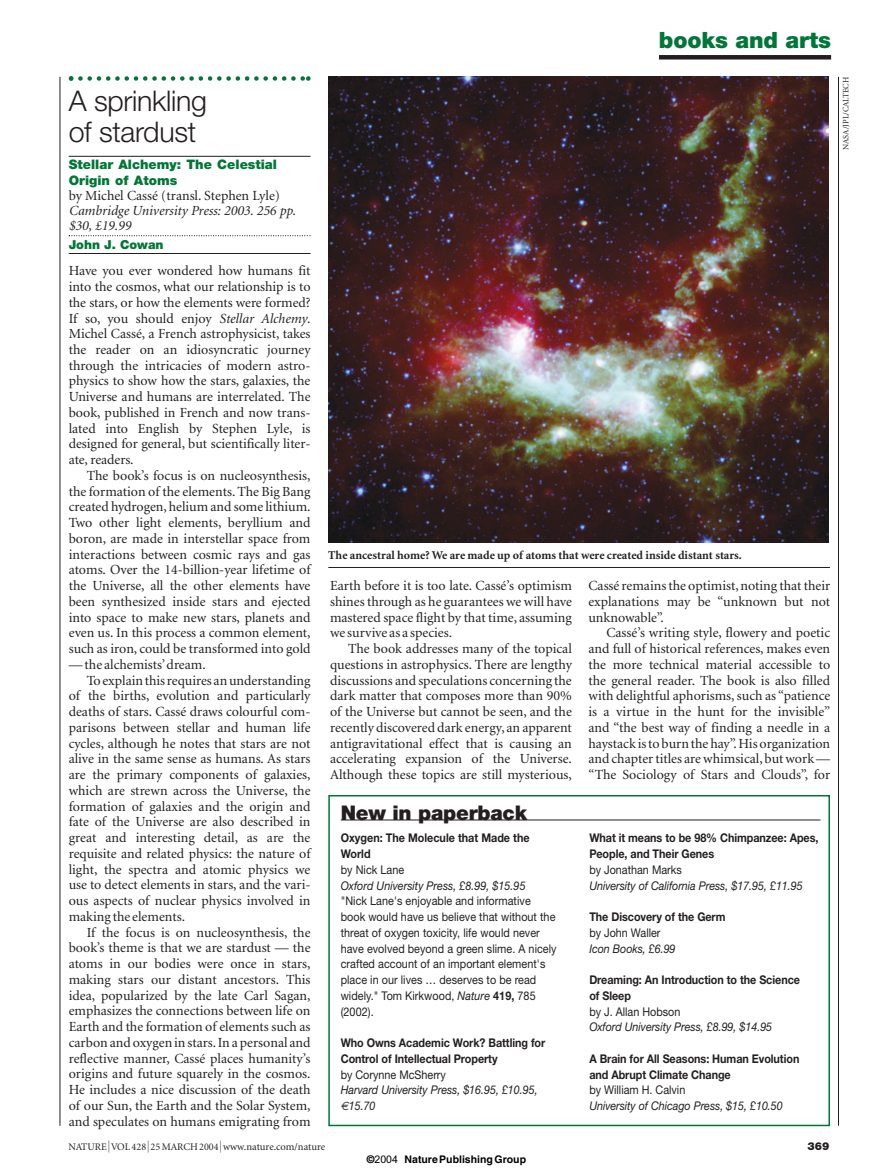
<style>
.page{position:relative;width:893px;height:1173px;background:#fff}
.page>*{position:absolute;margin:0;border:0;box-sizing:border-box;transform-origin:0 0}
.t1{font:300 28.5px/31.5px "Helvetica Neue";letter-spacing:-.01em;color:#231f20}
.t2{font:900 22.5px "Helvetica Neue";letter-spacing:-.005em;color:#007739}
.t3{font:900 20.25px "Helvetica Neue";letter-spacing:-.01em;color:#231f20}
.t4{font:13.95px/15.8px "Minion";color:#231f20;text-align:justify}
.t5{font:italic 13.95px/15px "Minion";color:#231f20}
.t6{font:900 13.2px/15.8px "Helvetica Neue";color:#007739}
.t7{font:900 12.3px "Helvetica Neue";color:#007739}
.t8{font:12px/15.8px "Helvetica Neue";letter-spacing:.005em;color:#231f20;scale:.9 1}
.t9{font:700 12px/15.8px "Helvetica Neue";letter-spacing:-.005em;color:#231f20;scale:.9 1}
.t10{font:italic 12px/15.8px "Helvetica Neue";letter-spacing:-.005em;color:#231f20;scale:.9 1}
.t11{font:700 12px "Minion";color:#231f20}
.t12{font:900 10.8px "Helvetica Neue";color:#231f20}
.t13{font:700 10.5px "Helvetica";color:#000}
.t14{font:10.2px "Minion";color:#231f20}
.t15{font:8.25px "Minion";color:#231f20}
.s1{font-style:italic}
.s2{font-weight:700}
.s3{font-family:"Euro Sans"}
.s4{font-family:"Helvetica Neue";font-weight:300;font-size:12px}
.s5{font-size:10.5px}
.s6{font-family:"Arial";font-weight:400}
</style>
<div class="page">
<div style="left:659px;top:55px;width:172px;height:5px;background:#231f20"></div>
<hr style="left:60px;top:77px;width:1px;height:1049px;background:#231f20">
<hr style="left:838px;top:77px;width:1px;height:1049px;background:#231f20">
<svg style="left:69px;top:76px;width:241px;height:5px"></svg>
<hr style="left:69px;top:156px;width:241px;height:1px;background:#231f20">
<svg style="left:69px;top:235px;width:241px;height:1px"></svg>
<hr style="left:69px;top:253px;width:241px;height:1px;background:#231f20">
<img style="left:328px;top:77px;width:500px;height:466px">
<div style="left:328px;top:795px;width:502px;height:331px;border:2px solid #007739"></div>
<hr style="left:341px;top:820px;width:479px;height:1px;background:#231f20">
<hr style="left:328px;top:567px;width:502px;height:1px;background:#231f20">
<h2 class="t2" style="left:659px;top:32px;width:174px">books and arts</h2>
<h1 class="t1" style="left:69px;top:88px;width:140px">A sprinkling of stardust</h1>
<p class="t6" style="left:69px;top:158px;width:210px">Stellar Alchemy: The Celestial<br>Origin of Atoms</p>
<p class="t4" style="left:69px;top:188px;width:213px">by Michel Cassé (transl. Stephen Lyle)</p>
<p class="t5" style="left:69px;top:204px;width:229px">Cambridge University Press: 2003. 256 pp. $30, £19.99</p>
<p class="t7" style="left:69px;top:240px;width:96px">John J. Cowan</p>
<p class="t4" style="left:69px;top:264px;width:243px">Have you ever wondered how humans fit into the cosmos, what our relationship is to the stars, or how the elements were formed?<br>If so, you should enjoy <span class="s1">Stellar Alchemy</span>.<br>Michel Cassé, a French astrophysicist, takes the reader on an idiosyncratic journey through the intricacies of modern astro&shy;physics to show how the stars, galaxies, the Universe and humans are interrelated. The book, published in French and now trans&shy;lated into English by Stephen Lyle, is designed for general, but scientifically liter&shy;ate, readers.</p>
<p class="t4" style="left:69px;top:469px;width:243px;text-indent:18px">The book’s focus is on nucleosynthesis, the formation of the elements. The Big Bang created hydrogen, helium and some lithium.<br>Two other light elements, beryllium and boron, are made in interstellar space from interactions between cosmic rays and gas atoms. Over the 14-billion-year lifetime of the Universe, all the other elements have been synthesized inside stars and ejected into space to make new stars, planets and even us. In this process a common element, such as iron, could be transformed into gold</p>
<p class="t4" style="left:69px;top:658px;width:138px">— the alchemists’dream.</p>
<p class="t4" style="left:87px;top:674px;width:225px">Toexplain this requires an understanding</p>
<p class="t4" style="left:69px;top:689px;width:243px">of the births, evolution and particularly</p>
<p class="t4" style="left:69px;top:705px;width:243px">deaths of stars. Cassé draws colourful com-</p>
<p class="t4" style="left:69px;top:721px;width:243px">parisons between stellar and human life</p>
<p class="t4" style="left:69px;top:737px;width:243px">cycles, although he notes that stars are not</p>
<p class="t4" style="left:69px;top:752px;width:243px">alive in the same sense as humans. As stars</p>
<p class="t4" style="left:69px;top:768px;width:243px">are the primary components of galaxies,</p>
<p class="t4" style="left:69px;top:784px;width:243px">which are strewn across the Universe, the</p>
<p class="t4" style="left:69px;top:800px;width:243px">formation of galaxies and the origin and</p>
<p class="t4" style="left:69px;top:815px;width:243px">fate of the Universe are also described in</p>
<p class="t4" style="left:69px;top:831px;width:243px">great and interesting detail, as are the</p>
<p class="t4" style="left:69px;top:847px;width:243px">requisite and related physics: the nature of</p>
<p class="t4" style="left:69px;top:863px;width:243px">light, the spectra and atomic physics we</p>
<p class="t4" style="left:69px;top:878px;width:243px">use to detect elements in stars, and the vari-</p>
<p class="t4" style="left:69px;top:894px;width:243px">ous aspects of nuclear physics involved in</p>
<p class="t4" style="left:69px;top:910px;width:118px">making the elements.</p>
<p class="t4" style="left:87px;top:926px;width:225px">If the focus is on nucleosynthesis, the</p>
<p class="t4" style="left:69px;top:941px;width:243px">book’s theme is that we are stardust — the</p>
<p class="t4" style="left:69px;top:957px;width:243px">atoms in our bodies were once in stars,</p>
<p class="t4" style="left:69px;top:973px;width:243px">making stars our distant ancestors. This</p>
<p class="t4" style="left:69px;top:989px;width:243px">idea, popularized by the late Carl Sagan,</p>
<p class="t4" style="left:69px;top:1004px;width:243px">emphasizes the connections between life on</p>
<p class="t4" style="left:69px;top:1020px;width:243px">Earth and the formation of elements such as</p>
<p class="t4" style="left:69px;top:1036px;width:243px">carbon and oxygen in stars.In a personal and</p>
<p class="t4" style="left:69px;top:1052px;width:243px">reflective manner, Cassé places humanity’s</p>
<p class="t4" style="left:69px;top:1067px;width:243px">origins and future squarely in the cosmos.</p>
<p class="t4" style="left:69px;top:1083px;width:243px">He includes a nice discussion of the death</p>
<p class="t4" style="left:69px;top:1099px;width:243px">of our Sun, the Earth and the Solar System,</p>
<p class="t4" style="left:69px;top:1115px;width:243px">and speculates on humans emigrating from</p>
<p class="t11" style="left:328px;top:550px;width:415px">The ancestral home? We are made up of atoms that were created inside distant stars.</p>
<p class="t4" style="left:330px;top:579px;width:243px">Earth before it is too late. Cassé’s optimism shines through as he guarantees we will have mastered space flight by that time, assuming we survive as a species.</p>
<p class="t4" style="left:330px;top:642px;width:243px;text-indent:18px">The book addresses many of the topical questions in astrophysics. There are lengthy discussions and speculations concerning the dark matter that composes more than 90% of the Universe but cannot be seen, and the recently discovered dark energy, an apparent antigravitational effect that is causing an accelerating expansion of the Universe.<br>Although these topics are still mysterious,</p>
<h3 class="t3" style="left:341px;top:805px;width:188px">New in paperback</h3>
<p class="t9" style="left:341px;top:831px;width:211px">Oxygen: The Molecule that Made the<br>World</p>
<p class="t8" style="left:341px;top:863px;width:72px">by Nick Lane</p>
<p class="t10" style="left:341px;top:879px;width:207px">Oxford University Press, £8.99, $15.95</p>
<p class="t8" style="left:341px;top:894px;width:241px">"Nick Lane's enjoyable and informative book would have us believe that without the threat of oxygen toxicity, life would never have evolved beyond a green slime. A nicely crafted account of an important element's place in our lives … deserves to be read widely." Tom Kirkwood, <span class="s1">Nature</span> <span class="s2">419,</span> 785 (2002).</p>
<p class="t9" style="left:341px;top:1036px;width:229px">Who Owns Academic Work? Battling for<br>Control of Intellectual Property</p>
<p class="t8" style="left:341px;top:1068px;width:118px">by Corynne McSherry</p>
<p class="t10" style="left:341px;top:1083px;width:220px">Harvard University Press, $16.95, £10.95, <span class="s3">€</span>15.70</p>
<p class="t4" style="left:588px;top:579px;width:243px">Cassé remains the optimist, noting that their explanations may be “unknown but not unknowable”.</p>
<p class="t4" style="left:588px;top:626px;width:243px;text-indent:18px">Cassé’s writing style, flowery and poetic and full of historical references, makes even the more technical material accessible to the general reader. The book is also filled with delightful aphorisms, such as “patience is a virtue in the hunt for the invisible’’ and “the best way of finding a needle in a haystack is to burn the hay”.His organization and chapter titles are whimsical, but work — “The Sociology of Stars and Clouds”, for</p>
<p class="t9" style="left:589px;top:831px;width:256px">What it means to be 98% Chimpanzee: Apes,<br>People, and Their Genes</p>
<p class="t8" style="left:589px;top:863px;width:104px">by Jonathan Marks</p>
<p class="t10" style="left:589px;top:879px;width:239px">University of California Press, $17.95, £11.95</p>
<p class="t9" style="left:589px;top:910px;width:153px">The Discovery of the Germ</p>
<p class="t8" style="left:589px;top:926px;width:81px">by John Waller</p>
<p class="t10" style="left:589px;top:942px;width:97px">Icon Books, £6.99</p>
<p class="t9" style="left:589px;top:973px;width:235px">Dreaming: An Introduction to the Science of Sleep</p>
<p class="t8" style="left:589px;top:1005px;width:103px">by J. Allan Hobson</p>
<p class="t10" style="left:589px;top:1020px;width:205px">Oxford University Press, £8.99, $14.95</p>
<p class="t9" style="left:589px;top:1052px;width:235px">A Brain for All Seasons: Human Evolution and Abrupt Climate Change</p>
<p class="t8" style="left:589px;top:1083px;width:108px">by William H. Calvin</p>
<p class="t10" style="left:589px;top:1099px;width:216px">University of Chicago Press, $15, £10.50</p>
<p class="t14" style="left:68px;top:1143px;width:258px">NATURE<span class="s4">|</span> VOL 428 <span class="s4">|</span> 25 MARCH 2004 <span class="s4">|</span> <span class="s5">www.nature.com/nature</span></p>
<p class="t12" style="left:807px;top:1142px;width:23px">369</p>
<p class="t13" style="left:367px;top:1153px;width:161px">© <span class="s6">2004</span> NaturePublishingGroup</p>
<p class="t15" style="left:842px;top:150px;width:74px;rotate:-90deg">NASA/JPL/CALTECH</p>
</div>
